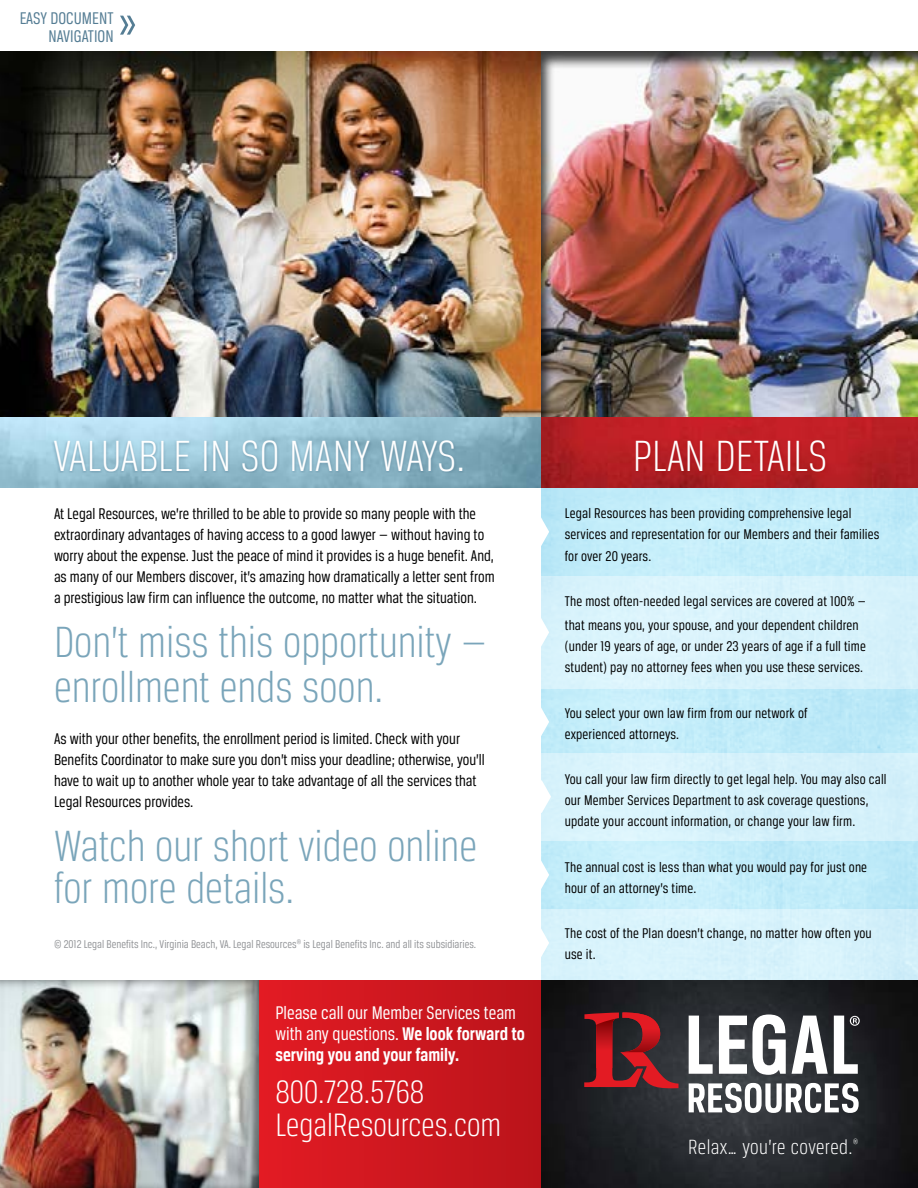
<style>
.page{position:relative;width:918px;height:1188px;background:#fff}
.page>*{position:absolute;margin:0;border:0;box-sizing:border-box;transform-origin:0 0}
.t1{font:51px "Breuer Condensed";color:#557d94}
.t2{font:300 46.5px/45px "Breuer Condensed";color:#7aa5ba}
.t3{font:300 46.5px "Breuer Condensed";color:#fff}
.t4{font:300 34.5px/33px "Breuer Condensed";color:#fff}
.t5{font:300 21.9px "Breuer Condensed";letter-spacing:.02em;color:#fff}
.t6{font:19.5px/21px "Breuer Condensed";color:#fff}
.t7{font:18px/18px "Breuer Condensed";color:#557d94;text-align:right}
.t8{font:16.5px/21px "Breuer Condensed";color:#000}
.t9{font:15px/21.1px "Breuer Condensed";letter-spacing:.01em;color:#000}
.t10{font:12px "Breuer Condensed";color:#939598}
.t11{font:300 7.95px "Breuer Condensed";color:#fff}
.s1{font-weight:700}
</style>
<div class="page">
<img style="left:0;top:52px;width:529px;height:366px">
<div style="left:529px;top:39px;width:389px;height:384px;background:#000;opacity:.75"></div>
<img style="left:0;top:418px;width:541px;height:70px">
<img style="left:541px;top:418px;width:377px;height:563px">
<div style="left:0;top:968px;width:274px;height:220px;background:#000;opacity:.5"></div>
<div style="left:260px;top:981px;width:287px;height:207px;background:linear-gradient(to right,#e31b24,#b9131a)"></div>
<img style="left:541px;top:981px;width:377px;height:207px">
<div style="left:52px;top:440px;width:414px;height:33px;background:#557d94;opacity:.5"></div>
<div style="left:635px;top:440px;width:194px;height:33px;background:#b71d21"></div>
<svg style="left:541px;top:516px;width:8px;height:32px"></svg>
<svg style="left:541px;top:616px;width:8px;height:32px"></svg>
<svg style="left:541px;top:706px;width:8px;height:32px"></svg>
<svg style="left:541px;top:780px;width:10px;height:33px"></svg>
<svg style="left:541px;top:859px;width:8px;height:32px"></svg>
<svg style="left:541px;top:927px;width:8px;height:32px"></svg>
<svg style="left:689px;top:1016px;width:24px;height:58px"></svg>
<svg style="left:719px;top:1015px;width:67px;height:60px"></svg>
<svg style="left:792px;top:1016px;width:36px;height:58px"></svg>
<svg style="left:689px;top:1083px;width:170px;height:30px"></svg>
<svg style="left:834px;top:1016px;width:26px;height:58px"></svg>
<svg style="left:584px;top:1012px;width:95px;height:76px;background:#712127"></svg>
<p class="t7" style="left:19px;top:9px;width:96px">easy document navigation</p>
<h1 class="t1" style="left:118px;top:-6px;width:21px">»</h1>
<h2 class="t3" style="left:53px;top:431px;width:413px">valuable in so many ways.</h2>
<h2 class="t3" style="left:633px;top:431px;width:196px">plan details</h2>
<p class="t8" style="left:54px;top:503px;width:442px">At Legal Resources, we’re thrilled to be able to provide so many people with the extraordinary advantages of having access to a good lawyer — without having to worry about the expense. Just the peace of mind it provides is a huge benefit. And, as many of our Members discover, it’s amazing how dramatically a letter sent from a prestigious law firm can influence the outcome, no matter what the situation.</p>
<h2 class="t2" style="left:54px;top:619px;width:434px">Don’t miss this opportunity — enrollment ends soon.</h2>
<p class="t8" style="left:54px;top:728px;width:432px">As with your other benefits, the enrollment period is limited. Check with your Benefits Coordinator to make sure you don’t miss your deadline; otherwise, you’ll have to wait up to another whole year to take advantage of all the services that Legal Resources provides.</p>
<h2 class="t2" style="left:54px;top:825px;width:425px;line-height:42px">Watch our short video online for more details.</h2>
<p class="t10" style="left:54px;top:938px;width:424px">© 2012 Legal Benefits Inc., Virginia Beach, VA. Legal Resources<sup>®</sup> is Legal Benefits Inc. and all its subsidiaries.</p>
<h3 class="t6" style="left:275px;top:1002px;width:251px">Please call our Member Services team with any questions. <span class="s1">We look forward to serving you and your family.</span></h3>
<h3 class="t4" style="left:275px;top:1075px;width:227px">800.728.5768<br>LegalResources.com</h3>
<p class="t9" style="left:565px;top:503px;width:316px">Legal Resources has been providing comprehensive legal services and representation for our Members and their families for over 20 years.</p>
<p class="t9" style="left:565px;top:589px;width:303px;line-height:24.2px">The most often-needed legal services are covered at 100% — that means you, your spouse, and your dependent children</p>
<p class="t9" style="left:565px;top:636px;width:303px">(under 19 years of age, or under 23 years of age if a full time student) pay no attorney fees when you use these services.</p>
<p class="t9" style="left:565px;top:702px;width:244px">You select your own law firm from our network of experienced attorneys.</p>
<p class="t9" style="left:565px;top:768px;width:323px">You call your law firm directly to get legal help. You may also call our Member Services Department to ask coverage questions, update your account information, or change your law firm.</p>
<p class="t9" style="left:565px;top:856px;width:304px">The annual cost is less than what you would pay for just one hour of an attorney’s time.</p>
<p class="t9" style="left:565px;top:923px;width:308px">The cost of the Plan doesn’t change, no matter how often you use it.</p>
<h3 class="t5" style="left:688px;top:1135px;width:166px">Relax… you’re covered.</h3>
<p class="t11" style="left:853px;top:1137px;width:6px">®</p>
</div>
